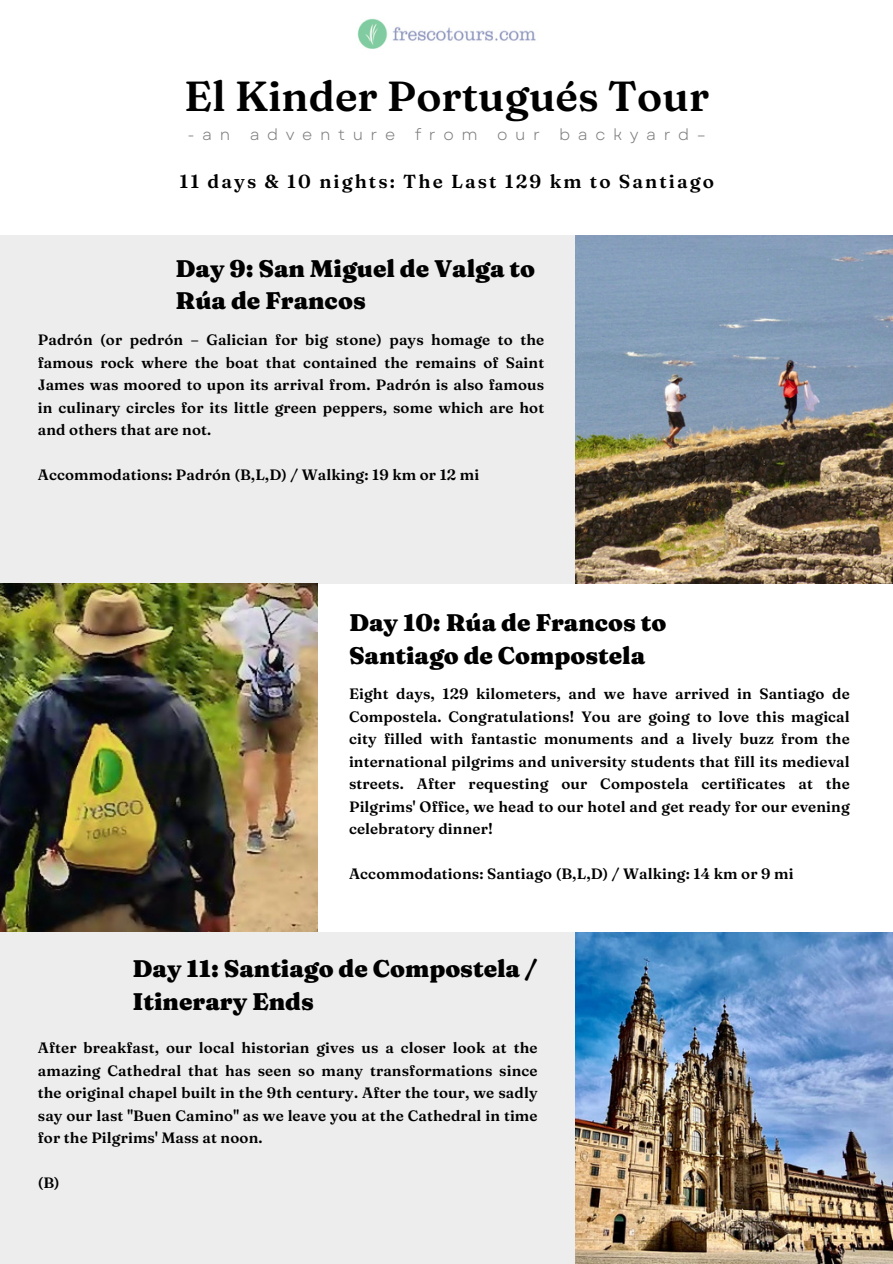
<style>
.page{position:relative;width:893px;height:1264px;background:#fff}
.page>*{position:absolute;margin:0;border:0;box-sizing:border-box;transform-origin:0 0}
.t1{font:600 42px "Fraunces 9 pt";color:#000}
.t2{font:900 24px/32.7px "Fraunces 9 pt";color:#000}
.t3{font:600 18.75px "Fraunces 9 pt";letter-spacing:.11em;color:#000}
.t4{font:15.75px "Garet";letter-spacing:.48em;color:#7d7d7d}
.t5{font:600 15px/22.5px "Fraunces 9 pt";letter-spacing:.01em;color:#000;text-align:justify}
</style>
<div class="page">
<div style="left:0;top:235px;width:575px;height:348px;background:#ededed"></div>
<img style="left:575px;top:235px;width:317px;height:348px">
<img style="left:0;top:583px;width:317px;height:349px">
<div style="left:0;top:932px;width:575px;height:331px;background:#ededed"></div>
<img style="left:575px;top:932px;width:317px;height:331px">
<img style="left:357px;top:18px;width:179px;height:31px">
<p class="t1" style="left:184px;top:70px;width:526px">El Kinder Portugués Tour</p>
<p class="t4" style="left:187px;top:123px;width:520px">-an adventure from our backyard–</p>
<p class="t3" style="left:179px;top:170px;width:536px">11 days &amp; 10 nights: The Last 129 km to Santiago</p>
<h5 class="t2" style="left:175px;top:251px;width:361px">Day 9: San Miguel de Valga to<br>Rúa de Francos</h5>
<h2 class="t5" style="left:38px;top:328px;width:508px">Padrón (or pedrón – Galician for big stone) pays homage to the famous rock where the boat that contained the remains of Saint James was moored to upon its arrival from. Padrón is also famous in culinary circles for its little green peppers, some which are hot and others that are not.</h2>
<h5 class="t5" style="left:38px;top:463px;width:443px">Accommodations: Padrón (B,L,D) / Walking: 19 km or 12 mi</h5>
<h2 class="t2" style="left:349px;top:606px;width:319px">Day 10: Rúa de Francos to<br>Santiago de Compostela</h2>
<h5 class="t5" style="left:349px;top:682px;width:502px">Eight days, 129 kilometers, and we have arrived in Santiago de Compostela. Congratulations! You are going to love this magical city filled with fantastic monuments and a lively buzz from the international pilgrims and university students that fill its medieval streets. After requesting our Compostela certificates at the Pilgrims' Office, we head to our hotel and get ready for our evening celebratory dinner!</h5>
<h4 class="t5" style="left:349px;top:862px;width:446px">Accommodations: Santiago (B,L,D) / Walking: 14 km or 9 mi</h4>
<h5 class="t2" style="left:132px;top:951px;width:406px">Day 11: Santiago de Compostela /<br>Itinerary Ends</h5>
<h2 class="t5" style="left:38px;top:1036px;width:501px">After breakfast, our local historian gives us a closer look at the amazing Cathedral that has seen so many transformations since the original chapel built in the 9th century. After the tour, we sadly say our last "Buen Camino" as we leave you at the Cathedral in time for the Pilgrims' Mass at noon.</h2>
<h5 class="t5" style="left:38px;top:1171px;width:23px">(B)</h5>
</div>
